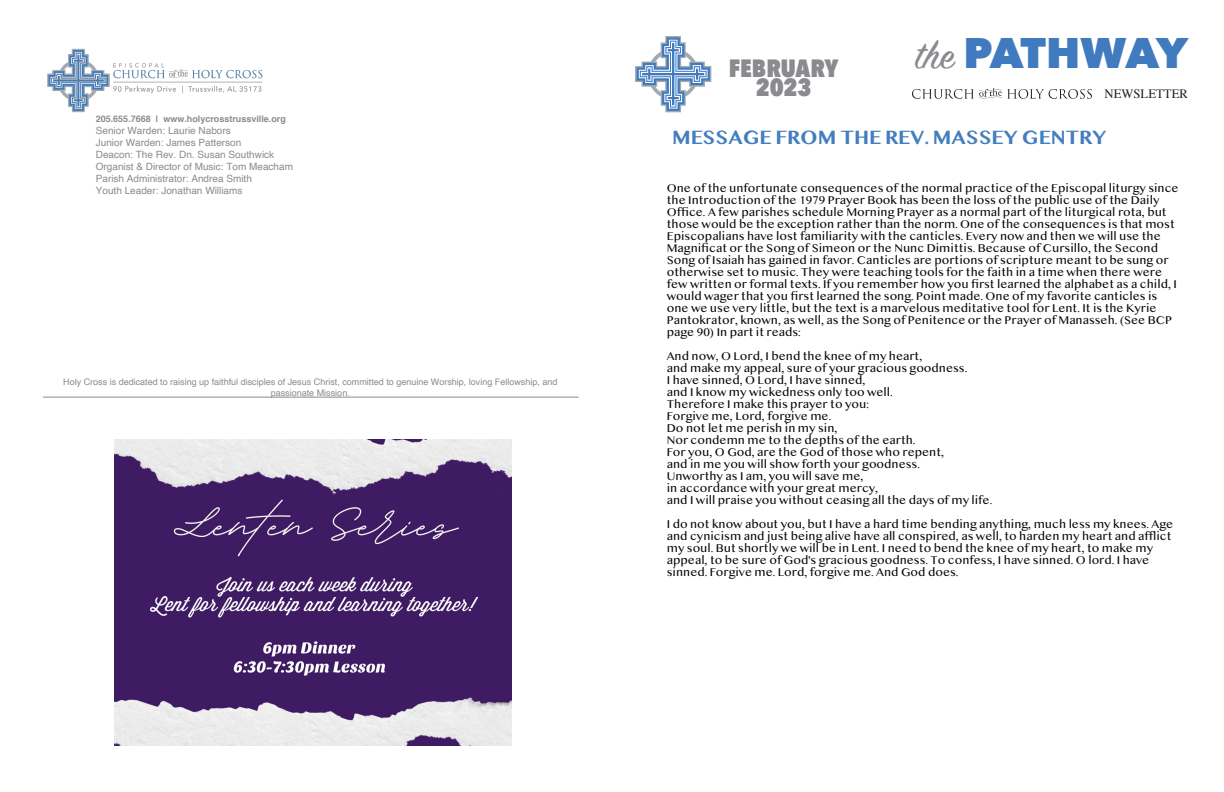
<style>
.page{position:relative;width:1224px;height:792px;background:#fff}
.page>*{position:absolute;margin:0;border:0;box-sizing:border-box;transform-origin:0 0}
.t1{font:800 42.7px "Avenir Next";letter-spacing:-.035em;color:#407bbf}
.t2{font:800 25px/19.2px "Avenir Next Condensed";color:#898b8e;text-align:center}
.t3{font:700 20px "Myanmar MN";color:#437ec0}
.t4{font:12.7px "Times";color:#231f20}
.t5{font:12px/12px "Myanmar MN";color:#080704}
.t6{font:10px/12px "Helvetica";color:#8a8b8f}
.t7{font:9px/10.8px "Helvetica";color:#8a8b8f;text-align:center}
.t8{font:700 9px "Helvetica";color:#8a8b8f}
.s1{font-family:"Sign Painter House Script";font-weight:400;color:#8a8b8f}
</style>
<div class="page">
<svg style="left:635px;top:36px;width:76px;height:76px"></svg>
<svg style="left:912px;top:88px;width:180px;height:11px"></svg>
<hr style="left:43px;top:397px;width:536px;height:1px;background:#8a8b8f">
<img style="left:47px;top:48px;width:216px;height:65px">
<img style="left:114px;top:439px;width:397px;height:307px">
<p class="t8" style="left:96px;top:115px;width:192px">205.655.7668 | www.holycrosstrussville.org</p>
<p class="t6" style="left:96px;top:125px;width:199px">Senior Warden: Laurie Nabors<br>Junior Warden: James Patterson<br>Deacon: The Rev. Dn. Susan Southwick Organist &amp; Director of Music: Tom Meacham Parish Administrator: Andrea Smith<br>Youth Leader: Jonathan Williams</p>
<p class="t7" style="left:63px;top:377px;width:496px">Holy Cross is dedicated to raising up faithful disciples of Jesus Christ, committed to genuine Worship, loving Fellowship, and passionate Mission.</p>
<h2 class="t2" style="left:729px;top:60px;width:111px">FEBRUARY<br>2023</h2>
<h1 class="t1" style="left:915px;top:26px;width:274px"><span class="s1">the</span> PATHWAY</h1>
<p class="t4" style="left:1105px;top:88px;width:85px">NEWSLETTER</p>
<h3 class="t3" style="left:672px;top:126px;width:436px">MESSAGE FROM THE REV. MASSEY GENTRY</h3>
<p class="t5" style="left:667px;top:182px;width:513px">One of the unfortunate consequences of the normal practice of the Episcopal liturgy since the Introduction of the 1979 Prayer Book has been the loss of the public use of the Daily Office. A few parishes schedule Morning Prayer as a normal part of the liturgical rota, but those would be the exception rather than the norm. One of the consequences is that most Episcopalians have lost familiarity with the canticles. Every now and then we will use the Magnificat or the Song of Simeon or the Nunc Dimittis. Because of Cursillo, the Second Song of Isaiah has gained in favor. Canticles are portions of scripture meant to be sung or otherwise set to music. They were teaching tools for the faith in a time when there were few written or formal texts. If you remember how you first learned the alphabet as a child, I would wager that you first learned the song. Point made. One of my favorite canticles is one we use very little, but the text is a marvelous meditative tool for Lent. It is the Kyrie Pantokrator, known, as well, as the Song of Penitence or the Prayer of Manasseh. (See BCP page 90) In part it reads:</p>
<p class="t5" style="left:667px;top:350px;width:327px">And now, O Lord, I bend the knee of my heart,<br>and make my appeal, sure of your gracious goodness.<br>I have sinned, O Lord, I have sinned,<br>and I know my wickedness only too well.<br>Therefore I make this prayer to you:<br>Forgive me, Lord, forgive me.<br>Do not let me perish in my sin,<br>Nor condemn me to the depths of the earth.<br>For you, O God, are the God of those who repent,<br>and in me you will show forth your goodness.<br>Unworthy as I am, you will save me,<br>in accordance with your great mercy,<br>and I will praise you without ceasing all the days of my life.</p>
<p class="t5" style="left:667px;top:518px;width:508px">I do not know about you, but I have a hard time bending anything, much less my knees. Age and cynicism and just being alive have all conspired, as well, to harden my heart and afflict my soul. But shortly we will be in Lent. I need to bend the knee of my heart, to make my appeal, to be sure of God's gracious goodness. To confess, I have sinned. O lord. I have sinned. Forgive me. Lord, forgive me. And God does.</p>
</div>
